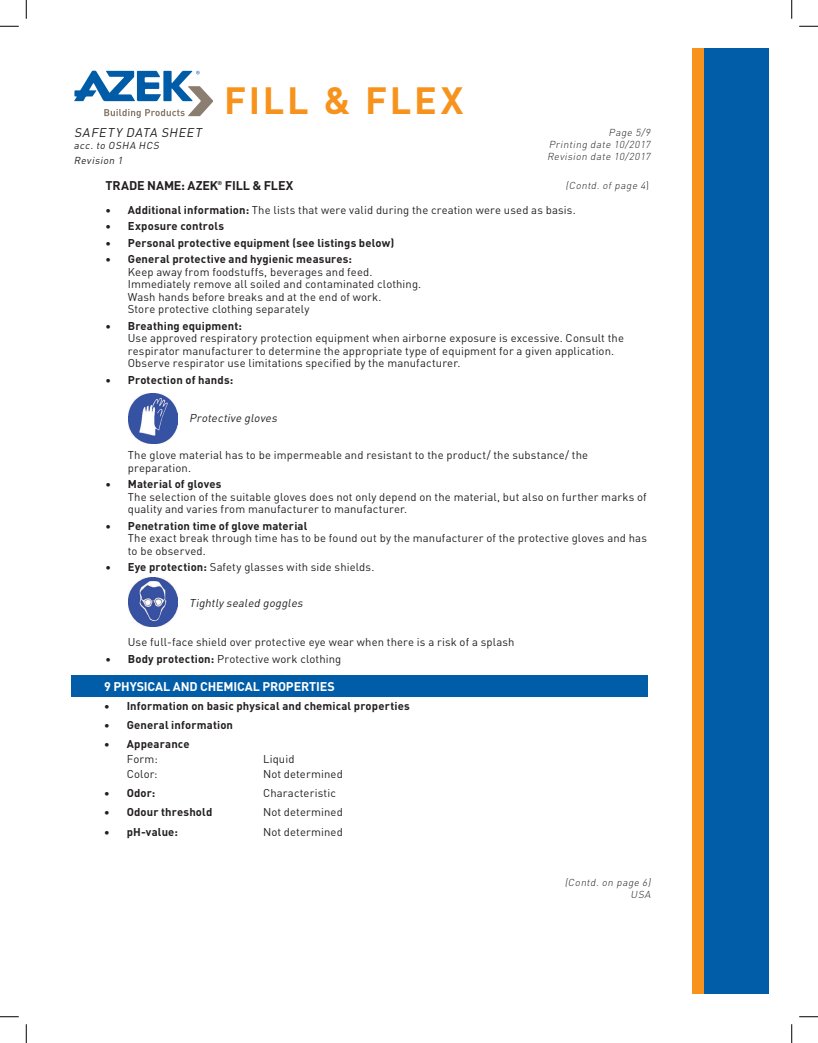
<style>
.page{position:relative;width:818px;height:1043px;background:#fff}
.page>*{position:absolute;margin:0;border:0;box-sizing:border-box;transform-origin:0 0}
.t1{font:700 37.5px "DIN";letter-spacing:.07em;color:#f7931d}
.t2{font:700 12.5px "DIN";letter-spacing:-.015em;color:#fff}
.t3{font:700 12.5px "DIN";letter-spacing:-.01em;color:#231f20}
.t4{font:italic 12.5px "DINOT";color:#231f20}
.t5{font:11.25px/12.5px "DINOT";letter-spacing:.01em;color:#231f20}
.t6{font:700 11.25px "DINOT";letter-spacing:.01em;color:#231f20}
.t7{font:italic 11.25px "DINOT";color:#231f20}
.t8{font:italic 300 10px/12px "DIN";color:#231f20;text-align:justify}
.t9{font:italic 10px/15px "DINOT";color:#231f20}
.t10{font:700 5.62px "DIN";color:#231f20}
.s1{font-style:normal}
.s2{font-weight:700}
</style>
<div class="page">
<div style="left:693px;top:49px;width:76px;height:945px;background:#015da7"></div>
<div style="left:691px;top:49px;width:12px;height:945px;background:#f7931d"></div>
<svg style="left:74px;top:70px;width:139px;height:48px"></svg>
<img style="left:128px;top:394px;width:49px;height:49px">
<img style="left:128px;top:577px;width:49px;height:49px">
<div style="left:72px;top:675px;width:576px;height:21px;background:#015da7"></div>
<svg style="left:0;top:25px;width:19px;height:2px"></svg>
<svg style="left:799px;top:25px;width:19px;height:2px"></svg>
<svg style="left:0;top:1016px;width:19px;height:1px"></svg>
<svg style="left:799px;top:1016px;width:19px;height:1px"></svg>
<svg style="left:25px;top:0;width:2px;height:19px"></svg>
<svg style="left:25px;top:1024px;width:2px;height:18px"></svg>
<svg style="left:791px;top:0;width:1px;height:19px"></svg>
<svg style="left:791px;top:1024px;width:1px;height:18px"></svg>
<p class="t4" style="left:74px;top:123px;width:132px">SAFETY DATA SHEET</p>
<p class="t9" style="left:74px;top:137px;width:89px">acc. to OSHA HCS<br>Revision 1</p>
<h1 class="t1" style="left:224px;top:76px;width:241px">FILL &amp; FLEX</h1>
<p class="t8" style="left:547px;top:126px;width:107px;text-indent:61px">Page 5/9<br>Printing date 10/2017<br>Revision date 10/2017</p>
<p class="t3" style="left:105px;top:177px;width:114px">TRADE NAME: AZEK</p>
<p class="t8" style="left:565px;top:179px;width:85px">(Contd. of page 4<span class="s1">)</span></p>
<p class="t10" style="left:217px;top:179px;width:6px">®</p>
<p class="t3" style="left:225px;top:177px;width:70px">FILL &amp; FLEX</p>
<p class="t5" style="left:105px;top:203px;width:472px"><span class="s2">• Additional information:</span> The lists that were valid during the creation were used as basis.</p>
<p class="t6" style="left:105px;top:217px;width:120px">• Exposure controls</p>
<p class="t6" style="left:105px;top:234px;width:290px">• Personal protective equipment (see listings below)</p>
<p class="t6" style="left:105px;top:250px;width:248px">• General protective and hygienic measures:</p>
<p class="t5" style="left:128px;top:265px;width:295px">Keep away from foodstuffs, beverages and feed.<br>Immediately remove all soiled and contaminated clothing.<br>Wash hands before breaks and at the end of work.<br>Store protective clothing separately</p>
<p class="t6" style="left:105px;top:317px;width:138px">• Breathing equipment:</p>
<p class="t5" style="left:128px;top:331px;width:497px">Use approved respiratory protection equipment when airborne exposure is excessive. Consult the respirator manufacturer to determine the appropriate type of equipment for a given application.<br>Observe respirator use limitations specified by the manufacturer.</p>
<p class="t6" style="left:105px;top:371px;width:129px">• Protection of hands:</p>
<p class="t7" style="left:189px;top:409px;width:92px">Protective gloves</p>
<p class="t5" style="left:128px;top:448px;width:461px">The glove material has to be impermeable and resistant to the product/ the substance/ the preparation.</p>
<p class="t6" style="left:105px;top:475px;width:118px">• Material of gloves</p>
<p class="t5" style="left:128px;top:489px;width:520px">The selection of the suitable gloves does not only depend on the material, but also on further marks of quality and varies from manufacturer to manufacturer.</p>
<p class="t6" style="left:105px;top:517px;width:203px">• Penetration time of glove material</p>
<p class="t5" style="left:128px;top:531px;width:520px">The exact break through time has to be found out by the manufacturer of the protective gloves and has to be observed.</p>
<p class="t5" style="left:105px;top:560px;width:270px"><span class="s2">• Eye protection:</span> Safety glasses with side shields.</p>
<p class="t7" style="left:189px;top:594px;width:118px">Tightlysealed goggles</p>
<p class="t5" style="left:128px;top:635px;width:388px">Use full-face shield over protective eye wear when there is a risk of a splash</p>
<p class="t5" style="left:105px;top:652px;width:237px"><span class="s2">• Body protection:</span> Protective work clothing</p>
<p class="t2" style="left:104px;top:678px;width:232px">9 PHYSICAL AND CHEMICAL PROPERTIES</p>
<p class="t6" style="left:104px;top:697px;width:307px">• Information on basic physical and chemical properties</p>
<p class="t6" style="left:104px;top:716px;width:130px">• General information</p>
<p class="t6" style="left:104px;top:735px;width:87px">• Appearance</p>
<p class="t5" style="left:127px;top:752px;width:33px">Form:</p>
<p class="t5" style="left:263px;top:752px;width:33px">Liquid</p>
<p class="t5" style="left:127px;top:767px;width:32px">Color:</p>
<p class="t5" style="left:263px;top:767px;width:81px">Not determined</p>
<p class="t6" style="left:104px;top:784px;width:53px">• Odor:</p>
<p class="t5" style="left:263px;top:786px;width:74px">Characteristic</p>
<p class="t6" style="left:104px;top:803px;width:110px">• Odour threshold</p>
<p class="t5" style="left:263px;top:805px;width:81px">Not determined</p>
<p class="t6" style="left:104px;top:822px;width:75px">• pH-value:</p>
<p class="t5" style="left:263px;top:824px;width:81px">Not determined</p>
<p class="t8" style="left:564px;top:876px;width:89px;text-align:right">(Contd. on page 6)<br>USA</p>
</div>
